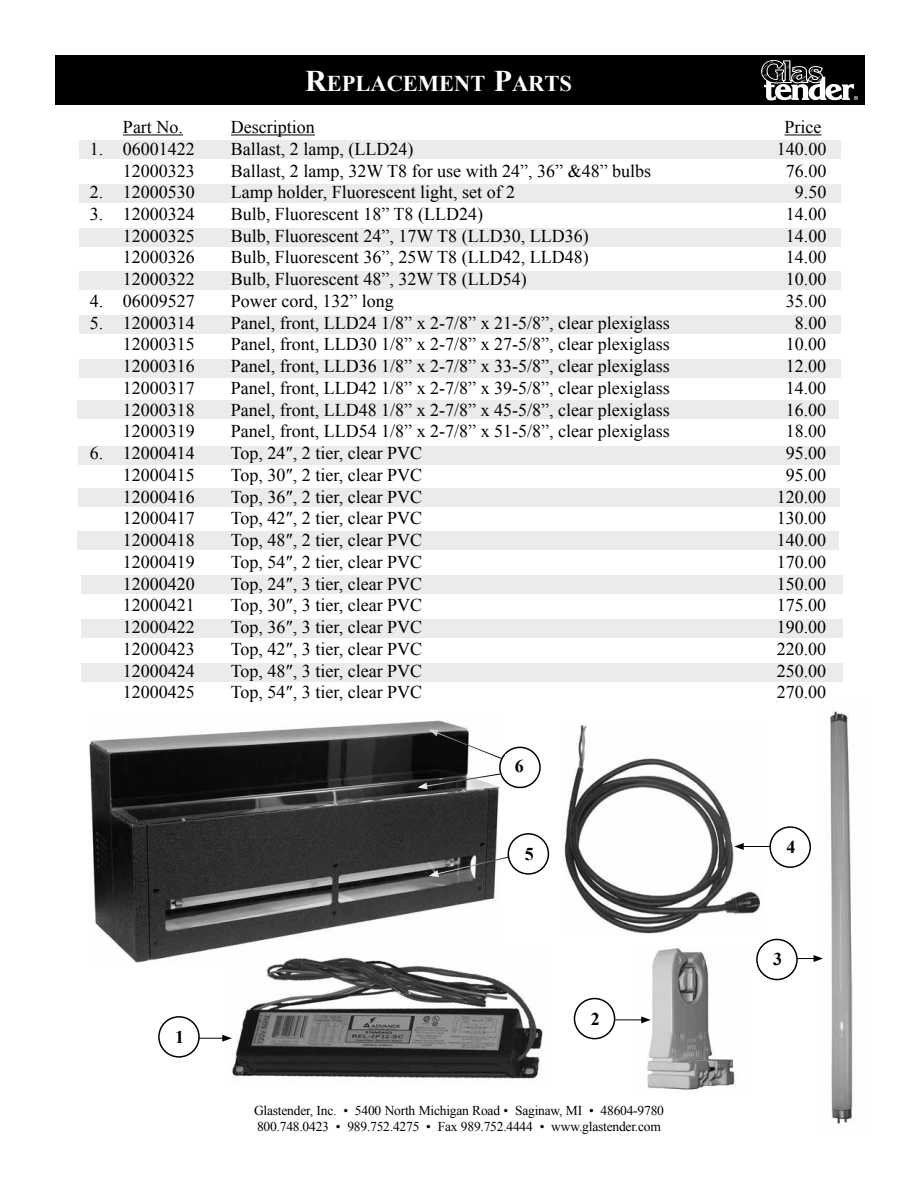
<style>
.page{position:relative;width:918px;height:1188px;background:#fff}
.page>*{position:absolute;margin:0;border:0;box-sizing:border-box;transform-origin:0 0}
.t1{font:700 22.5px "Times New Roman";color:#fff}
.t2{font:18px "Times New Roman";color:#000}
.t3{font:700 18px "Times New Roman";color:#000}
.t4{font:13.5px/16.2px "Times New Roman";letter-spacing:-.015em;color:#000}
.s1{font-size:30px}
</style>
<div class="page">
<img style="left:89px;top:720px;width:410px;height:243px">
<div style="left:55px;top:55px;width:810px;height:50px;background:#000"></div>
<svg style="left:761px;top:60px;width:97px;height:40px"></svg>
<div style="left:81px;top:575px;width:761px;height:18px;background:#ebebec"></div>
<div style="left:81px;top:619px;width:761px;height:18px;background:#ebebec"></div>
<div style="left:81px;top:663px;width:761px;height:18px;background:#ebebec"></div>
<div style="left:78px;top:446px;width:762px;height:18px;background:#ebebec"></div>
<div style="left:78px;top:489px;width:762px;height:18px;background:#ebebec"></div>
<div style="left:77px;top:531px;width:762px;height:18px;background:#ebebec"></div>
<div style="left:79px;top:141px;width:762px;height:18px;background:#ebebec"></div>
<div style="left:79px;top:185px;width:762px;height:18px;background:#ebebec"></div>
<div style="left:79px;top:229px;width:762px;height:18px;background:#ebebec"></div>
<div style="left:79px;top:315px;width:762px;height:18px;background:#ebebec"></div>
<div style="left:79px;top:271px;width:762px;height:18px;background:#ebebec"></div>
<div style="left:79px;top:359px;width:762px;height:18px;background:#ebebec"></div>
<div style="left:78px;top:400px;width:761px;height:18px;background:#ebebec"></div>
<hr style="left:123px;top:135px;width:60px;height:1px;background:#000">
<hr style="left:231px;top:135px;width:84px;height:1px;background:#000">
<hr style="left:784px;top:135px;width:37px;height:1px;background:#000">
<svg style="left:429px;top:856px;width:81px;height:21px"></svg>
<svg style="left:418px;top:773px;width:83px;height:16px"></svg>
<svg style="left:429px;top:730px;width:74px;height:30px"></svg>
<div style="left:508px;top:833px;width:41px;height:42px;border:2px solid #000;border-radius:50%"></div>
<div style="left:500px;top:747px;width:40px;height:40px;background:#fff;border-radius:50%"></div>
<div style="left:499px;top:747px;width:42px;height:41px;border:2px solid #000;border-radius:50%"></div>
<div style="left:505px;top:754px;width:28px;height:23px;background:#fff"></div>
<img style="left:830px;top:710px;width:23px;height:415px">
<img style="left:225px;top:948px;width:318px;height:131px">
<img style="left:564px;top:725px;width:196px;height:209px">
<img style="left:641px;top:947px;width:94px;height:143px">
<svg style="left:159px;top:1017px;width:40px;height:40px"></svg>
<div style="left:158px;top:1016px;width:42px;height:42px;border:2px solid #000;border-radius:50%"></div>
<div style="left:166px;top:1025px;width:28px;height:23px;background:#fff"></div>
<svg style="left:199px;top:1035px;width:33px;height:7px"></svg>
<div style="left:769px;top:826px;width:42px;height:42px;border:2px solid #000;border-radius:50%"></div>
<svg style="left:734px;top:843px;width:36px;height:7px"></svg>
<svg style="left:757px;top:939px;width:40px;height:41px"></svg>
<div style="left:756px;top:939px;width:42px;height:41px;border:2px solid #000;border-radius:50%"></div>
<div style="left:764px;top:948px;width:28px;height:23px;background:#fff"></div>
<svg style="left:797px;top:955px;width:26px;height:7px"></svg>
<svg style="left:574px;top:999px;width:41px;height:40px"></svg>
<div style="left:574px;top:998px;width:41px;height:41px;border:2px solid #000;border-radius:50%"></div>
<div style="left:582px;top:1007px;width:27px;height:23px;background:#fff"></div>
<svg style="left:615px;top:1016px;width:36px;height:7px"></svg>
<p class="t1" style="left:305px;top:68px;width:266px"><span class="s1">R</span>EPLACEMENT <span class="s1">P</span>ARTS</p>
<p class="t2" style="left:123px;top:115px;width:61px">Part No.</p>
<p class="t2" style="left:231px;top:115px;width:85px">Description</p>
<p class="t2" style="left:784px;top:115px;width:38px">Price</p>
<p class="t2" style="left:90px;top:137px;width:106px">1. 06001422</p>
<p class="t2" style="left:231px;top:137px;width:184px">Ballast, 2 lamp, (LLD24)</p>
<p class="t2" style="left:777px;top:137px;width:51px">140.00</p>
<p class="t2" style="left:123px;top:158px;width:73px">12000323</p>
<p class="t2" style="left:231px;top:158px;width:422px">Ballast, 2 lamp, 32W T8 for use with 24”, 36” &amp;48” bulbs</p>
<p class="t2" style="left:786px;top:158px;width:42px">76.00</p>
<p class="t2" style="left:90px;top:180px;width:106px">2. 12000530</p>
<p class="t2" style="left:231px;top:180px;width:286px">Lamp holder, Fluorescent light, set of 2</p>
<p class="t2" style="left:795px;top:180px;width:33px">9.50</p>
<p class="t2" style="left:90px;top:202px;width:106px">3. 12000324</p>
<p class="t2" style="left:231px;top:202px;width:254px">Bulb, Fluorescent 18” T8 (LLD24)</p>
<p class="t2" style="left:786px;top:202px;width:42px">14.00</p>
<p class="t2" style="left:123px;top:224px;width:73px">12000325</p>
<p class="t2" style="left:231px;top:224px;width:359px">Bulb, Fluorescent 24”, 17W T8 (LLD30, LLD36)</p>
<p class="t2" style="left:786px;top:224px;width:42px">14.00</p>
<p class="t2" style="left:123px;top:245px;width:73px">12000326</p>
<p class="t2" style="left:231px;top:245px;width:359px">Bulb, Fluorescent 36”, 25W T8 (LLD42, LLD48)</p>
<p class="t2" style="left:786px;top:245px;width:42px">14.00</p>
<p class="t2" style="left:123px;top:267px;width:73px">12000322</p>
<p class="t2" style="left:231px;top:267px;width:297px">Bulb, Fluorescent 48”, 32W T8 (LLD54)</p>
<p class="t2" style="left:786px;top:267px;width:42px">10.00</p>
<p class="t2" style="left:90px;top:289px;width:106px">4. 06009527</p>
<p class="t2" style="left:231px;top:289px;width:164px">Power cord, 132” long</p>
<p class="t2" style="left:786px;top:289px;width:42px">35.00</p>
<p class="t2" style="left:90px;top:311px;width:106px">5. 12000314</p>
<p class="t2" style="left:231px;top:311px;width:440px">Panel, front, LLD24 1/8” x 2-7/8” x 21-5/8”, clear plexiglass</p>
<p class="t2" style="left:795px;top:311px;width:33px">8.00</p>
<p class="t2" style="left:123px;top:332px;width:73px">12000315</p>
<p class="t2" style="left:231px;top:332px;width:440px">Panel, front, LLD30 1/8” x 2-7/8” x 27-5/8”, clear plexiglass</p>
<p class="t2" style="left:786px;top:332px;width:42px">10.00</p>
<p class="t2" style="left:123px;top:354px;width:73px">12000316</p>
<p class="t2" style="left:231px;top:354px;width:440px">Panel, front, LLD36 1/8” x 2-7/8” x 33-5/8”, clear plexiglass</p>
<p class="t2" style="left:786px;top:354px;width:42px">12.00</p>
<p class="t2" style="left:123px;top:376px;width:73px">12000317</p>
<p class="t2" style="left:231px;top:376px;width:440px">Panel, front, LLD42 1/8” x 2-7/8” x 39-5/8”, clear plexiglass</p>
<p class="t2" style="left:786px;top:376px;width:42px">14.00</p>
<p class="t2" style="left:123px;top:398px;width:73px">12000318</p>
<p class="t2" style="left:231px;top:398px;width:440px">Panel, front, LLD48 1/8” x 2-7/8” x 45-5/8”, clear plexiglass</p>
<p class="t2" style="left:786px;top:398px;width:42px">16.00</p>
<p class="t2" style="left:123px;top:419px;width:73px">12000319</p>
<p class="t2" style="left:231px;top:419px;width:440px">Panel, front, LLD54 1/8” x 2-7/8” x 51-5/8”, clear plexiglass</p>
<p class="t2" style="left:786px;top:419px;width:42px">18.00</p>
<p class="t2" style="left:90px;top:441px;width:106px">6. 12000414</p>
<p class="t2" style="left:231px;top:441px;width:193px">Top, 24″, 2 tier, clear PVC</p>
<p class="t2" style="left:786px;top:441px;width:42px">95.00</p>
<p class="t2" style="left:123px;top:463px;width:73px">12000415</p>
<p class="t2" style="left:231px;top:463px;width:193px">Top, 30″, 2 tier, clear PVC</p>
<p class="t2" style="left:786px;top:463px;width:42px">95.00</p>
<p class="t2" style="left:123px;top:485px;width:73px">12000416</p>
<p class="t2" style="left:231px;top:485px;width:193px">Top, 36″, 2 tier, clear PVC</p>
<p class="t2" style="left:777px;top:485px;width:51px">120.00</p>
<p class="t2" style="left:123px;top:506px;width:73px">12000417</p>
<p class="t2" style="left:231px;top:506px;width:193px">Top, 42″, 2 tier, clear PVC</p>
<p class="t2" style="left:777px;top:506px;width:51px">130.00</p>
<p class="t2" style="left:123px;top:528px;width:73px">12000418</p>
<p class="t2" style="left:231px;top:528px;width:193px">Top, 48″, 2 tier, clear PVC</p>
<p class="t2" style="left:777px;top:528px;width:51px">140.00</p>
<p class="t2" style="left:123px;top:550px;width:73px">12000419</p>
<p class="t2" style="left:231px;top:550px;width:193px">Top, 54″, 2 tier, clear PVC</p>
<p class="t2" style="left:777px;top:550px;width:51px">170.00</p>
<p class="t2" style="left:123px;top:572px;width:73px">12000420</p>
<p class="t2" style="left:231px;top:572px;width:193px">Top, 24″, 3 tier, clear PVC</p>
<p class="t2" style="left:777px;top:572px;width:51px">150.00</p>
<p class="t2" style="left:123px;top:593px;width:73px">12000421</p>
<p class="t2" style="left:231px;top:593px;width:193px">Top, 30″, 3 tier, clear PVC</p>
<p class="t2" style="left:777px;top:593px;width:51px">175.00</p>
<p class="t2" style="left:123px;top:615px;width:73px">12000422</p>
<p class="t2" style="left:231px;top:615px;width:193px">Top, 36″, 3 tier, clear PVC</p>
<p class="t2" style="left:777px;top:615px;width:51px">190.00</p>
<p class="t2" style="left:123px;top:637px;width:73px">12000423</p>
<p class="t2" style="left:231px;top:637px;width:193px">Top, 42″, 3 tier, clear PVC</p>
<p class="t2" style="left:777px;top:637px;width:51px">220.00</p>
<p class="t2" style="left:123px;top:658px;width:73px">12000424</p>
<p class="t2" style="left:231px;top:658px;width:193px">Top, 48″, 3 tier, clear PVC</p>
<p class="t2" style="left:777px;top:658px;width:51px">250.00</p>
<p class="t2" style="left:123px;top:680px;width:73px">12000425</p>
<p class="t2" style="left:231px;top:680px;width:193px">Top, 54″, 3 tier, clear PVC</p>
<p class="t2" style="left:777px;top:680px;width:51px">270.00</p>
<p class="t3" style="left:175px;top:1024px;width:10px">1</p>
<p class="t3" style="left:515px;top:753px;width:10px">6</p>
<p class="t3" style="left:525px;top:841px;width:10px">5</p>
<p class="t3" style="left:591px;top:1006px;width:10px">2</p>
<p class="t4" style="left:254px;top:1102px;width:411px">Glastender, Inc. • 5400 North Michigan Road • Saginaw, MI • 48604-9780<br>800.748.0423 • 989.752.4275 • Fax 989.752.4444 • www.glastender.com</p>
<p class="t3" style="left:787px;top:835px;width:10px">4</p>
<p class="t3" style="left:773px;top:947px;width:10px">3</p>
</div>
